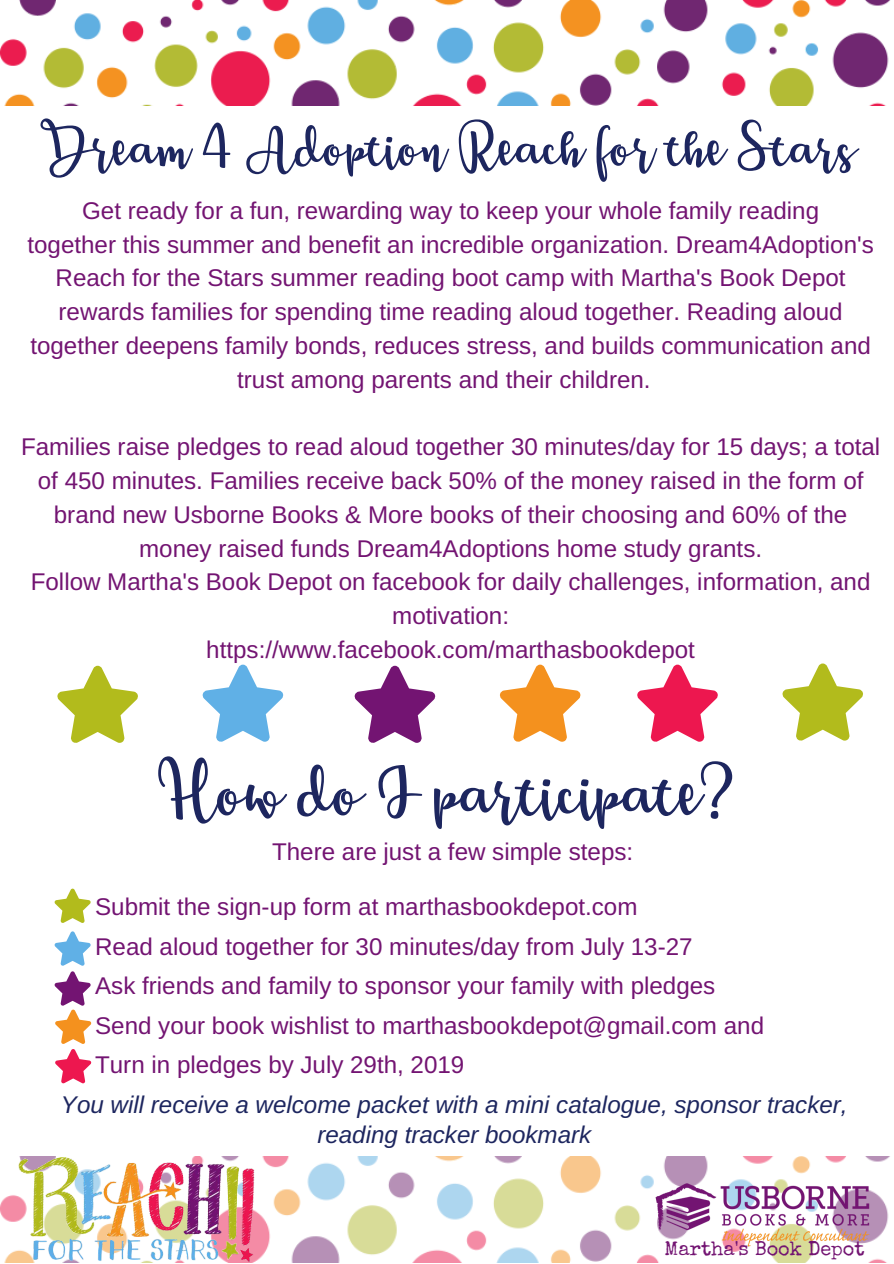
<style>
.page{position:relative;width:894px;height:1264px;background:#fff}
.page>*{position:absolute;margin:0;border:0;box-sizing:border-box;transform-origin:0 0}
.t1{font:66.22px "Breetty";color:#1d265f}
.t2{font:52.95px "Breetty";color:#1d265f}
.t3{font:24.15px/33.8px "Arimo";color:#731472;text-align:center}
.t4{font:italic 24.15px/30.4px "Arimo";color:#1d265f;text-align:center}
.t5{font:19.88px "Special Elite";color:#731472}
</style>
<div class="page">
<img style="left:0;top:0;width:891px;height:106px">
<img style="left:0;top:1156px;width:890px;height:106px">
<svg style="left:57px;top:665px;width:81px;height:77px"></svg>
<svg style="left:202px;top:664px;width:81px;height:77px"></svg>
<svg style="left:354px;top:665px;width:81px;height:77px"></svg>
<svg style="left:500px;top:664px;width:80px;height:77px"></svg>
<svg style="left:637px;top:664px;width:80px;height:77px"></svg>
<svg style="left:55px;top:888px;width:36px;height:34px"></svg>
<svg style="left:55px;top:931px;width:36px;height:34px"></svg>
<svg style="left:55px;top:971px;width:36px;height:112px"></svg>
<svg style="left:782px;top:663px;width:80px;height:77px"></svg>
<img style="left:14px;top:1156px;width:245px;height:107px">
<img style="left:651px;top:1171px;width:224px;height:81px">
<h2 class="t2" style="left:40px;top:118px;width:816px">Dream 4 Adoption Reach for the Stars</h2>
<p class="t3" style="left:27px;top:194px;width:847px">Get ready for a fun, rewarding way to keep your whole family reading<br>together this summer and benefit an incredible organization. Dream4Adoption's Reach for the Stars summer reading boot camp with Martha's Book Depot rewards families for spending time reading aloud together. Reading aloud together deepens family bonds, reduces stress, and builds communication and trust among parents and their children.</p>
<p class="t3" style="left:21px;top:430px;width:860px">Families raise pledges to read aloud together 30 minutes/day for 15 days; a total of 450 minutes. Families receive back 50% of the money raised in the form of brand new Usborne Books &amp; More books of their choosing and 60% of the money raised funds Dream4Adoptions home study grants.<br>Follow Martha's Book Depot on facebook for daily challenges, information, and motivation:<br>https://www.facebook.com/marthasbookdepot</p>
<h1 class="t1" style="left:158px;top:755px;width:579px">How do I participate?</h1>
<p class="t3" style="left:272px;top:835px;width:362px">There are just a few simple steps:</p>
<p class="t3" style="left:95px;top:887px;width:670px;line-height:39.4px;text-align:left">Submit the sign-up form at marthasbookdepot.com<br>Read aloud together for 30 minutes/day from July 13-27<br>Ask friends and family to sponsor your family with pledges Send your book wishlist to marthasbookdepot@gmail.com and Turn in pledges by July 29th, 2019</p>
<p class="t4" style="left:61px;top:1089px;width:788px">You will receive a welcome packet with a mini catalogue, sponsor tracker, reading tracker bookmark</p>
<p class="t5" style="left:664px;top:1240px;width:201px">Martha's Book Depot</p>
</div>
